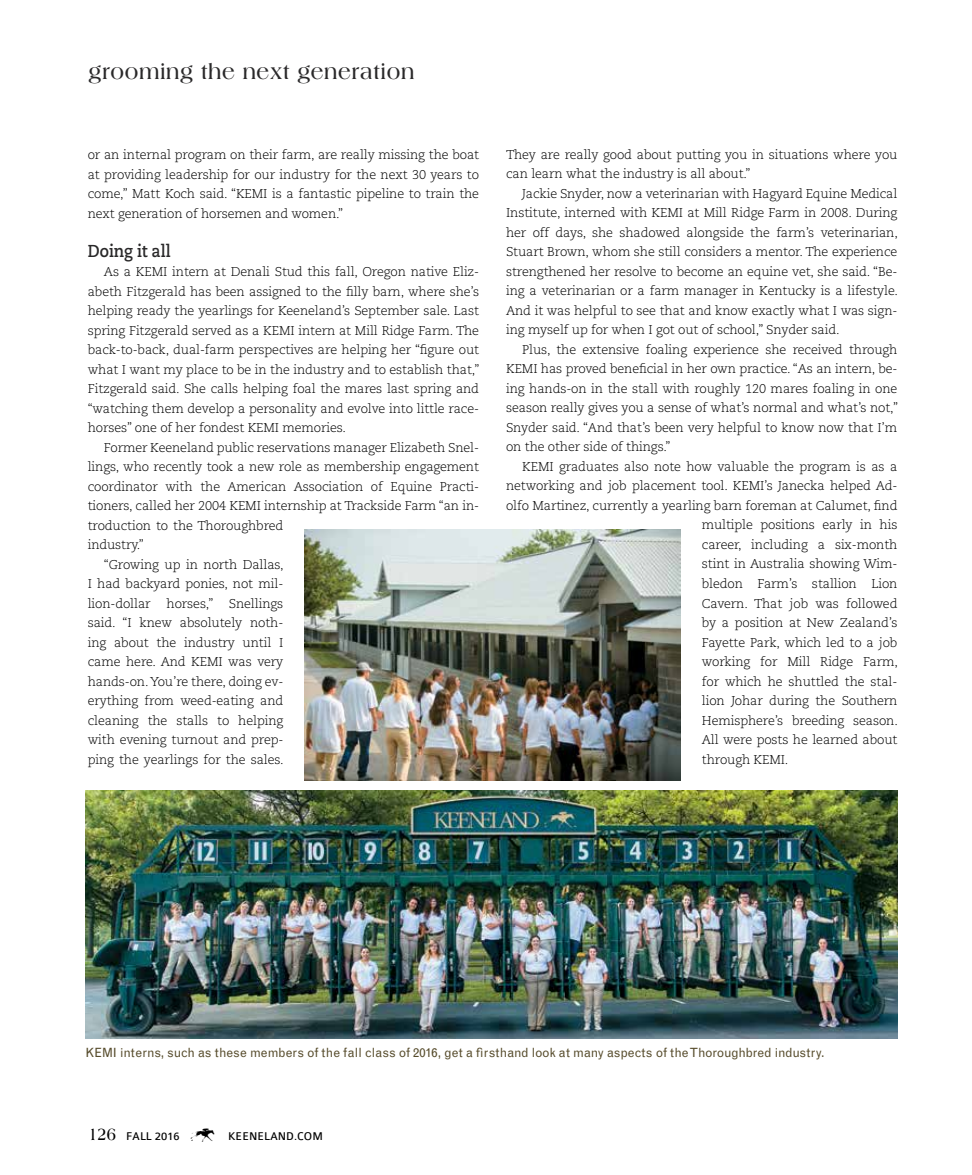
<style>
.page{position:relative;width:972px;height:1175px;background:#fff}
.page>*{position:absolute;margin:0;border:0;box-sizing:border-box;transform-origin:0 0}
.t1{font:27px "Keen DB";color:#000}
.t2{font:700 22.35px "Americana Std";letter-spacing:.03em;color:#292829;scale:.91 1}
.t3{font:700 17.25px "Caecilia LT Std";color:#292829;scale:.9 1}
.t4{font:300 12.75px/19.5px "Caecilia LT Std";letter-spacing:-.01em;color:#000;text-align:justify}
.t5{font:12.75px "Grotesque MT Std";color:#574c2c}
.t6{font:12px "Colaborate";color:#000}
.s1{font-family:"Americana Std";font-weight:700;font-size:18.15px}
</style>
<div class="page">
<img style="left:86px;top:790px;width:811px;height:248px">
<img style="left:305px;top:530px;width:375px;height:250px">
<h2 class="t2" style="left:89px;top:59px;width:360px">grooming the next generation</h2>
<p class="t4" style="left:88px;top:145px;width:393px">or an internal program on their farm, are really missing the boat at providing leadership for our industry for the next 30 years to come,” Matt Koch said. “KEMI is a fantastic pipeline to train the next generation of horsemen and women.”</p>
<h3 class="t3" style="left:88px;top:240px;width:94px">Doing it all</h3>
<p class="t4" style="left:88px;top:262px;width:393px;text-indent:16px">As a KEMI intern at Denali Stud this fall, Oregon native Eliz&shy;abeth Fitzgerald has been assigned to the filly barn, where she’s helping ready the yearlings for Keeneland’s September sale. Last spring Fitzgerald served as a KEMI intern at Mill Ridge Farm. The back-to-back, dual-farm perspectives are helping her “figure out what I want my place to be in the industry and to establish that,” Fitzgerald said. She calls helping foal the mares last spring and “watching them develop a personality and evolve into little race&shy;horses” one of her fondest KEMI memories.</p>
<p class="t4" style="left:104px;top:438px;width:377px">Former Keeneland public reservations manager Elizabeth Snel-</p>
<p class="t4" style="left:88px;top:457px;width:393px">lings, who recently took a new role as membership engagement</p>
<p class="t4" style="left:88px;top:477px;width:393px">coordinator with the American Association of Equine Practi-</p>
<p class="t4" style="left:88px;top:496px;width:393px">tioners, called her 2004 KEMI internship at Trackside Farm “an in-</p>
<p class="t4" style="left:88px;top:516px;width:197px">troduction to the Thoroughbred</p>
<p class="t4" style="left:88px;top:535px;width:57px">industry.”</p>
<p class="t4" style="left:104px;top:555px;width:181px">“Growing up in north Dallas,</p>
<p class="t4" style="left:88px;top:574px;width:197px">I had backyard ponies, not mil-</p>
<p class="t4" style="left:88px;top:594px;width:197px">lion-dollar horses,” Snellings</p>
<p class="t4" style="left:88px;top:613px;width:197px">said. “I knew absolutely noth-</p>
<p class="t4" style="left:88px;top:633px;width:197px">ing about the industry until I</p>
<p class="t4" style="left:88px;top:652px;width:197px">came here. And KEMI was very</p>
<p class="t4" style="left:88px;top:672px;width:197px">hands-on. You’re there, doing ev-</p>
<p class="t4" style="left:88px;top:691px;width:197px">erything from weed-eating and</p>
<p class="t4" style="left:88px;top:711px;width:197px">cleaning the stalls to helping</p>
<p class="t4" style="left:88px;top:730px;width:197px">with evening turnout and prep-</p>
<p class="t4" style="left:88px;top:750px;width:198px">ping the yearlings for the sales.</p>
<p class="t4" style="left:506px;top:145px;width:393px">They are really good about putting you in situations where you can learn what the industry is all about.”</p>
<p class="t4" style="left:506px;top:184px;width:393px;text-indent:16px">Jackie Snyder, now a veterinarian with Hagyard Equine Medical Institute, interned with KEMI at Mill Ridge Farm in 2008. During her off days, she shadowed alongside the farm’s veterinarian, Stuart Brown, whom she still considers a mentor. The experience strengthened her resolve to become an equine vet, she said. “Be&shy;ing a veterinarian or a farm manager in Kentucky is a lifestyle.<br>And it was helpful to see that and know exactly what I was sign&shy;ing myself up for when I got out of school,” Snyder said.</p>
<p class="t4" style="left:506px;top:340px;width:393px;text-indent:16px">Plus, the extensive foaling experience she received through KEMI has proved beneficial in her own practice. “As an intern, be&shy;ing hands-on in the stall with roughly 120 mares foaling in one season really gives you a sense of what’s normal and what’s not,” Snyder said. “And that’s been very helpful to know now that I’m on the other side of things.”</p>
<p class="t4" style="left:522px;top:457px;width:377px">KEMI graduates also note how valuable the program is as a</p>
<p class="t4" style="left:506px;top:476px;width:393px">networking and job placement tool. KEMI’s Janecka helped Ad-</p>
<p class="t4" style="left:506px;top:496px;width:393px">olfo Martinez, currently a yearling barn foreman at Calumet, find</p>
<p class="t4" style="left:702px;top:515px;width:197px">multiple positions early in his</p>
<p class="t4" style="left:702px;top:535px;width:197px">career, including a six-month</p>
<p class="t4" style="left:702px;top:554px;width:197px">stint in Australia showing Wim-</p>
<p class="t4" style="left:702px;top:574px;width:197px">bledon Farm’s stallion Lion</p>
<p class="t4" style="left:702px;top:593px;width:197px">Cavern. That job was followed</p>
<p class="t4" style="left:702px;top:613px;width:197px">by a position at New Zealand’s</p>
<p class="t4" style="left:702px;top:632px;width:197px">Fayette Park, which led to a job</p>
<p class="t4" style="left:702px;top:652px;width:198px">working for Mill Ridge Farm,</p>
<p class="t4" style="left:702px;top:671px;width:197px">for which he shuttled the stal-</p>
<p class="t4" style="left:702px;top:691px;width:197px">lion Johar during the Southern</p>
<p class="t4" style="left:702px;top:710px;width:198px">Hemisphere’s breeding season.</p>
<p class="t4" style="left:702px;top:730px;width:197px">All were posts he learned about</p>
<p class="t4" style="left:702px;top:749px;width:88px">through KEMI.</p>
<p class="t5" style="left:86px;top:1045px;width:740px">KEMI interns, such as these members of the fall class of 2016, get a firsthand look at many aspects of the Thoroughbred industry.</p>
<p class="t6" style="left:89px;top:1130px;width:93px"><span class="s1">126</span> FALL 2016</p>
<h1 class="t1" style="left:190px;top:1121px;width:28px">K</h1>
<p class="t6" style="left:228px;top:1130px;width:96px">KEENELAND.COM</p>
</div>
